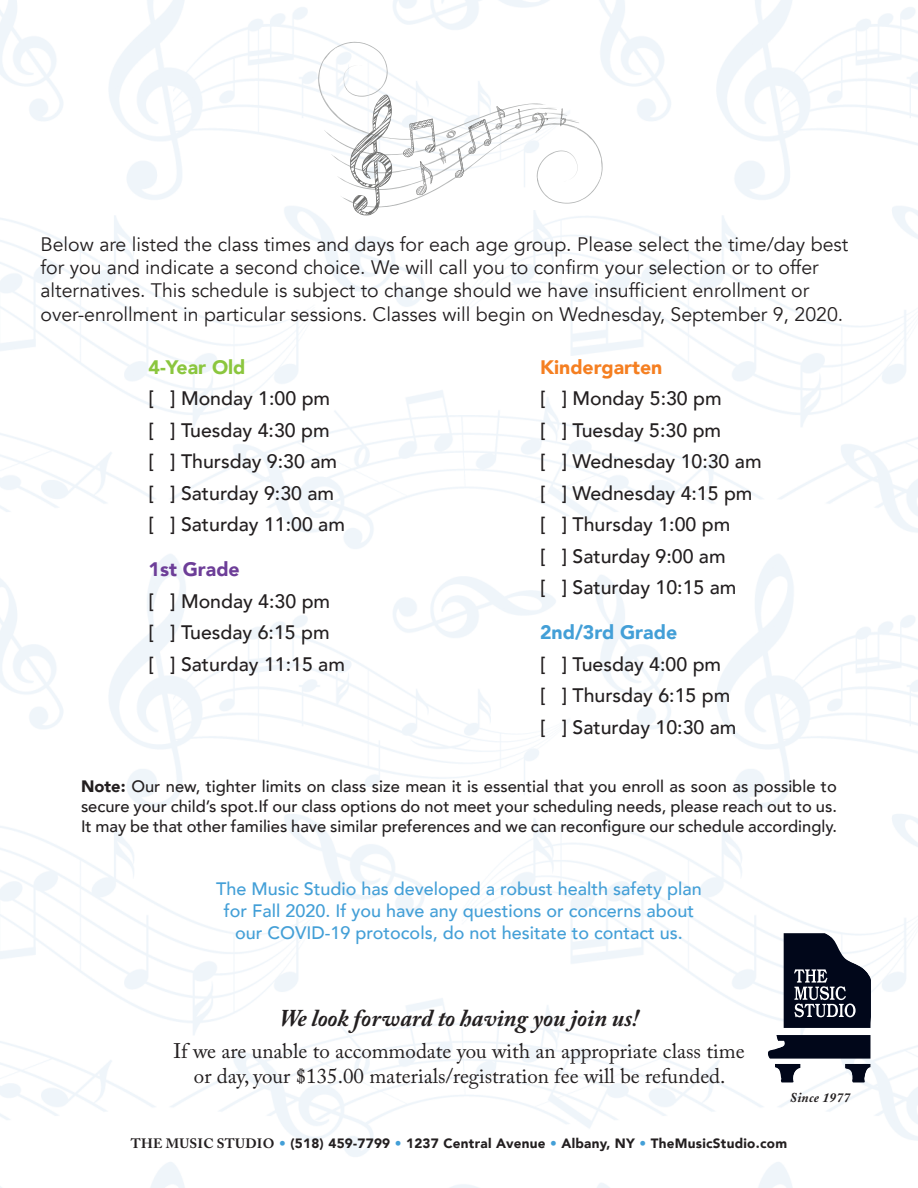
<style>
.page{position:relative;width:918px;height:1188px;background:#fff}
.page>*{position:absolute;margin:0;border:0;box-sizing:border-box;transform-origin:0 0}
.t1{font:italic 700 24px "Adobe Caslon Pro";color:#231f20}
.t2{font:21px/25.2px "Adobe Caslon Pro";color:#231f20;text-align:center}
.t3{font:19.5px/23.4px "Avenir";color:#231f20}
.t4{font:500 19.5px/31.5px "Avenir";color:#231f20}
.t5{font:900 19.5px "Avenir";color:#f57f21}
.t6{font:900 19.5px "Avenir";color:#439fd7}
.t7{font:500 18px/21.6px "Avenir";color:#439fd7;text-align:center}
.t8{font:500 16.5px/19.8px "Avenir";color:#231f20;text-align:justify}
.t9{font:900 13.5px "Avenir";letter-spacing:.02em;color:#231f20}
.t10{font:italic 700 13.5px "Adobe Caslon";letter-spacing:.02em;color:#231f20}
.s1{font-weight:900;color:#8bc63e}
.s2{font-size:19.95px}
.s3{font-weight:900;color:#6d3e98}
.s4{font-weight:900}
.s5{font-family:"Adobe Caslon";font-weight:700}
.s6{color:#439fd7}
</style>
<div class="page">
<svg style="left:318px;top:41px;width:285px;height:174px"></svg>
<svg style="left:783px;top:933px;width:88px;height:95px"></svg>
<svg style="left:768px;top:1035px;width:103px;height:48px"></svg>
<p class="t3" style="left:40px;top:233px;width:809px">Below are listed the class times and days for each age group. Please select the time/day best for you and indicate a second choice. We will call you to confirm your selection or to offer alternatives. This schedule is subject to change should we have insufficient enrollment or over-enrollment in particular sessions. Classes will begin on Wednesday, September 9, 2020.</p>
<p class="t4" style="left:148px;top:350px;width:198px"><span class="s1">4-Year Old<br></span><span class="s2">[ ]</span> Monday 1:00 pm<br>[ ] Tuesday 4:30 pm<br>[ ] Thursday 9:30 am [ ] Saturday 9:30 am<br>[ ] Saturday 11:00 am</p>
<p class="t4" style="left:148px;top:553px;width:198px"><span class="s3">1st Grade<br></span><span class="s2">[ ]</span> Monday 4:30 pm<br>[ ] Tuesday 6:15 pm<br>[ ] Saturday 11:15 am</p>
<p class="t5" style="left:540px;top:350px;width:124px">Kindergarten</p>
<p class="t4" style="left:540px;top:382px;width:223px">[ ] Monday 5:30 pm<br>[ ] Tuesday 5:30 pm<br>[ ] Wednesday 10:30 am [ ] Wednesday 4:15 pm [ ] Thursday 1:00 pm<br>[ ] Saturday 9:00 am<br>[ ] Saturday 10:15 am</p>
<p class="t6" style="left:540px;top:616px;width:139px">2nd/3rd Grade</p>
<p class="t4" style="left:540px;top:647px;width:198px">[ ] Tuesday 4:00 pm<br>[ ] Thursday 6:15 pm [ ] Saturday 10:30 am</p>
<p class="t8" style="left:81px;top:775px;width:758px"><span class="s4">Note:</span> Our new, tighter limits on class size mean it is essential that you enroll as soon as possible to secure your child’s spot.If our class options do not meet your scheduling needs, please reach out to us.<br>It may be that other families have similar preferences and we can reconfigure our schedule accordingly.</p>
<p class="t7" style="left:216px;top:877px;width:487px">The Music Studio has developed a robust health safety plan for Fall 2020. If you have any questions or concerns about our COVID-19 protocols, do not hesitate to contact us.</p>
<p class="t1" style="left:279px;top:1003px;width:361px">We look forward to having you join us!</p>
<p class="t2" style="left:173px;top:1038px;width:573px">If we are unable to accommodate you with an appropriate class time or day, your $135.00 materials/registration fee will be refunded.</p>
<p class="t10" style="left:790px;top:1089px;width:62px">Since 1977</p>
<p class="t9" style="left:131px;top:1131px;width:658px"><span class="s5">THE MUSIC STUDIO</span> <span class="s6">•</span> (518) 459-7799 <span class="s6">•</span> 1237 Central Avenue <span class="s6">•</span> Albany, NY <span class="s6">•</span> TheMusicStudio.com</p>
</div>
